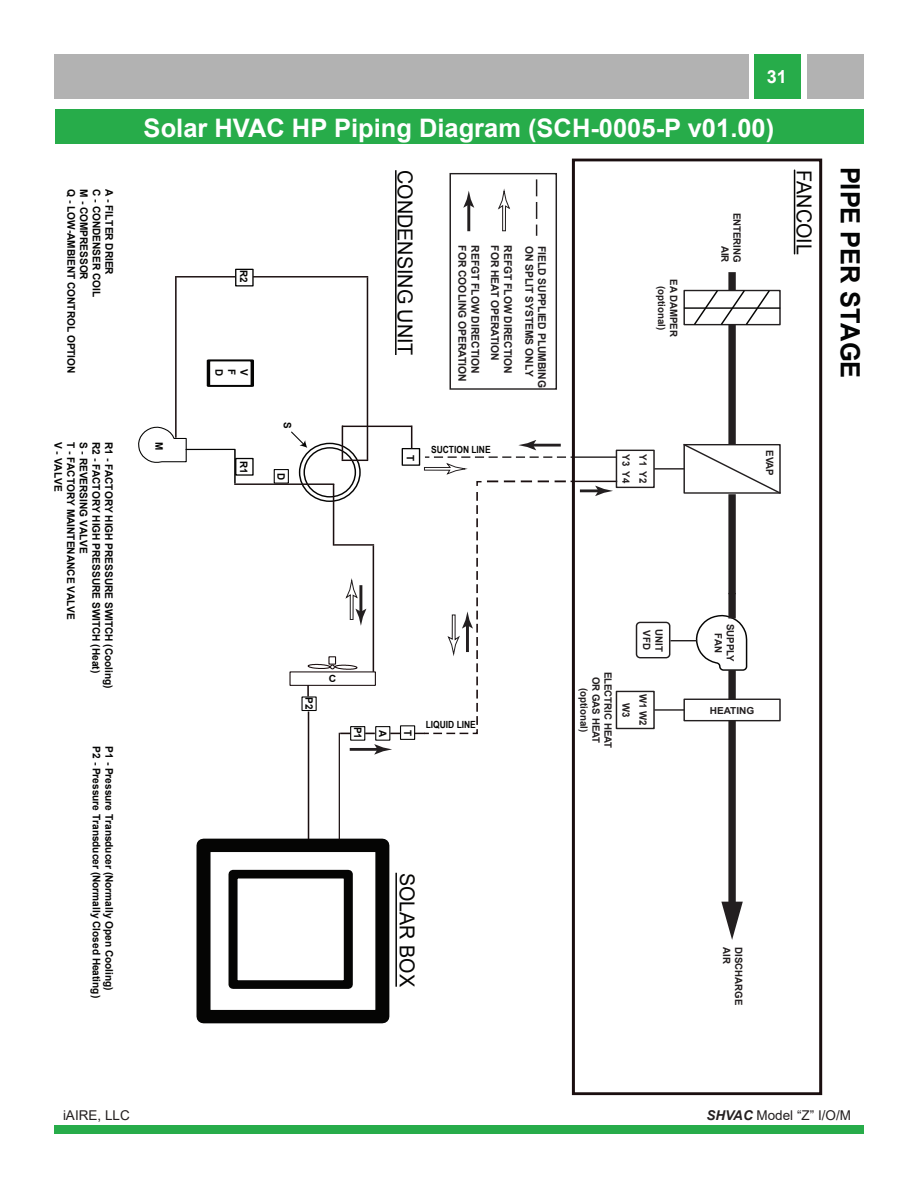
<style>
.page{position:relative;width:918px;height:1188px;background:#fff}
.page>*{position:absolute;margin:0;border:0;box-sizing:border-box;transform-origin:0 0}
.t1{font:700 26.55px "Arial";color:#030404;scale:.96 1}
.t2{font:700 25.5px "Arial";color:#fff}
.t3{font:20.55px "Arial";color:#050504;scale:.96 1}
.t4{font:20.55px "Arial";color:#050504;scale:.96 1}
.t5{font:700 18px "Arial";color:#fff}
.t6{font:13.5px "Arial";color:#231f20}
.t7{font:700 10.8px "Arial";color:#231f20;scale:.96 1}
.t8{font:700 10.5px "Arial";color:#050504;scale:.96 1}
.t9{font:700 10.5px "Arial";color:#050504;scale:.96 1}
.t10{font:700 10.35px "Arial";color:#050504;scale:.96 1}
.t11{font:700 10.35px "Arial";color:#050504;scale:.96 1}
.t12{font:700 10.05px/12.1px "Arial";color:#231f20;text-align:center;scale:.96 1}
.t13{font:700 9.9px "Arial Narrow";color:#050504;scale:1.04 1}
.t14{font:700 9.9px "Arial";color:#050504;scale:1.04 1}
.t15{font:700 9.6px "Arial";color:#231f20;scale:1.04 1}
.s1{font-style:inherit}
.s2{font-weight:700;font-style:italic}
</style>
<div class="page">
<div style="left:54px;top:55px;width:694px;height:44px;background:#b2b2b2"></div>
<div style="left:754px;top:55px;width:47px;height:44px;background:#27ac4a"></div>
<div style="left:54px;top:1126px;width:810px;height:8px;background:#27ac4a"></div>
<div style="left:807px;top:55px;width:57px;height:44px;background:#b2b2b2"></div>
<div style="left:56px;top:110px;width:808px;height:34px;background:#27ac4a"></div>
<div style="left:229px;top:870px;width:124px;height:119px;border:9px solid #050504"></div>
<div style="left:400px;top:725px;width:15px;height:15px;border:1px solid #050504"></div>
<div style="left:299px;top:443px;width:62px;height:59px;border:1px solid #050504;border-radius:50%"></div>
<div style="left:304px;top:447px;width:52px;height:51px;border:1px solid #050504;border-radius:50%"></div>
<hr style="left:530px;top:444px;width:31px;height:3px;background:#231f20">
<svg style="left:518px;top:440px;width:18px;height:10px"></svg>
<hr style="left:350px;top:748px;width:30px;height:3px;background:#231f20">
<svg style="left:374px;top:744px;width:18px;height:11px"></svg>
<div style="left:289px;top:671px;width:87px;height:15px;border:1px solid #1a0e0f"></div>
<svg style="left:307px;top:663px;width:51px;height:7px"></svg>
<div style="left:328px;top:656px;width:8px;height:9px;border:1px solid #1a0e0f"></div>
<svg style="left:291px;top:431px;width:16px;height:17px"></svg>
<div style="left:235px;top:458px;width:19px;height:18px;border:1px solid #050504"></div>
<div style="left:375px;top:726px;width:15px;height:15px;border:1px solid #050504"></div>
<svg style="left:138px;top:426px;width:98px;height:57px"></svg>
<svg style="left:536px;top:179px;width:1px;height:57px"></svg>
<div style="left:450px;top:173px;width:107px;height:217px;border:1px solid #231f20"></div>
<hr style="left:467px;top:202px;width:3px;height:29px;background:#231f20">
<svg style="left:463px;top:191px;width:11px;height:17px"></svg>
<svg style="left:498px;top:190px;width:12px;height:42px"></svg>
<hr style="left:395px;top:170px;width:2px;height:185px;background:#050504">
<svg style="left:571px;top:158px;width:252px;height:938px"></svg>
<svg style="left:415px;top:456px;width:160px;height:279px"></svg>
<div style="left:274px;top:469px;width:15px;height:15px;border:1px solid #050504"></div>
<svg style="left:345px;top:580px;width:21px;height:46px"></svg>
<div style="left:197px;top:838px;width:192px;height:185px;border:14px solid #050504"></div>
<hr style="left:396px;top:873px;width:1px;height:114px;background:#050504">
<div style="left:235px;top:269px;width:19px;height:18px;border:1px solid #050504"></div>
<div style="left:207px;top:359px;width:47px;height:28px;border:3px solid #050504"></div>
<div style="left:350px;top:726px;width:15px;height:15px;border:1px solid #050504"></div>
<hr style="left:307px;top:711px;width:3px;height:128px;background:#1a0e0f">
<hr style="left:338px;top:733px;width:2px;height:107px;background:#1a0e0f">
<div style="left:402px;top:448px;width:18px;height:18px;border:1px solid #050504"></div>
<hr style="left:174px;top:276px;width:3px;height:162px;background:#1a0e0f">
<hr style="left:366px;top:277px;width:3px;height:183px;background:#1a0e0f">
<hr style="left:253px;top:276px;width:115px;height:2px;background:#1a0e0f">
<hr style="left:176px;top:276px;width:59px;height:2px;background:#1a0e0f">
<hr style="left:342px;top:425px;width:69px;height:2px;background:#1a0e0f">
<svg style="left:342px;top:460px;width:26px;height:1px"></svg>
<hr style="left:342px;top:426px;width:1px;height:34px;background:#1a0e0f">
<svg style="left:411px;top:426px;width:1px;height:23px"></svg>
<hr style="left:234px;top:483px;width:100px;height:2px;background:#1a0e0f">
<hr style="left:333px;top:484px;width:1px;height:62px;background:#1a0e0f">
<hr style="left:334px;top:544px;width:40px;height:2px;background:#1a0e0f">
<hr style="left:372px;top:546px;width:3px;height:126px;background:#1a0e0f">
<p class="t9" style="left:116px;top:189px;width:91px;rotate:90deg">A - FILTER DRIER</p>
<p class="t8" style="left:79px;top:189px;width:193px;rotate:90deg">Q - LOW-AMBIENT CONTROL OPTION</p>
<p class="t8" style="left:91px;top:189px;width:96px;rotate:90deg">M - COMPRESSOR</p>
<p class="t9" style="left:104px;top:189px;width:114px;rotate:90deg">C - CONDENSER COIL</p>
<p class="t8" style="left:66px;top:442px;width:53px;rotate:90deg">V - VALVE</p>
<p class="t8" style="left:78px;top:442px;width:187px;rotate:90deg">T - FACTORY MAINTENANCE VALVE</p>
<p class="t8" style="left:91px;top:442px;width:118px;rotate:90deg">S - REVERSING VALVE</p>
<p class="t8" style="left:104px;top:442px;width:242px;rotate:90deg">R2 - FACTORY HIGH PRESSURE SWITCH (Heat)</p>
<p class="t8" style="left:116px;top:442px;width:259px;rotate:90deg">R1 - FACTORY HIGH PRESSURE SWITCH (Cooling)</p>
<p class="t8" style="left:104px;top:746px;width:264px;rotate:90deg">P2 - Pressure Transducer (Normally Closed Heating)</p>
<p class="t8" style="left:117px;top:746px;width:256px;rotate:90deg">P1 - Pressure Transducer (Normally Open Cooling)</p>
<h3 class="t5" style="left:767px;top:64px;width:22px">31</h3>
<p class="t2" style="left:144px;top:110px;width:632px">Solar HVAC HP Piping Diagram (SCH-0005-P v01.00)</p>
<p class="t10" style="left:251px;top:270px;width:15px;rotate:90deg">R<span class="s1">2</span></p>
<p class="t11" style="left:227px;top:369px;width:9px;rotate:90deg">D</p>
<p class="t11" style="left:239px;top:369px;width:8px;rotate:90deg">F</p>
<p class="t11" style="left:251px;top:369px;width:8px;rotate:90deg">V</p>
<p class="t3" style="left:419px;top:170px;width:194px;rotate:90deg">CONDENSING UNIT</p>
<p class="t7" style="left:470px;top:245px;width:143px;rotate:90deg">FOR COOLING OPERATION</p>
<p class="t7" style="left:483px;top:245px;width:135px;rotate:90deg">REFGT FLOW DIRECTION</p>
<p class="t7" style="left:502px;top:245px;width:122px;rotate:90deg">FOR HEAT OPERATION</p>
<p class="t7" style="left:515px;top:245px;width:135px;rotate:90deg">REFGT FLOW DIRECTION</p>
<p class="t7" style="left:537px;top:246px;width:138px;rotate:90deg">ON SPLIT SYSTEMS ONLY</p>
<p class="t7" style="left:549px;top:246px;width:150px;rotate:90deg">FIELD SUPPLIED PLUMBING</p>
<p class="t12" style="left:680px;top:279px;width:62px;rotate:90deg">EA DAMPER (optional)</p>
<p class="t12" style="left:743px;top:213px;width:54px;text-align:right;rotate:90deg">ENTERING<br>AIR</p>
<p class="t3" style="left:817px;top:170px;width:89px;rotate:90deg">FANCOIL</p>
<p class="t10" style="left:166px;top:442px;width:10px;rotate:90deg">M</p>
<p class="t10" style="left:251px;top:461px;width:15px;rotate:90deg">R<span class="s1">1</span></p>
<p class="t10" style="left:294px;top:422px;width:8px;rotate:90deg">S</p>
<p class="t11" style="left:288px;top:473px;width:9px;rotate:90deg">D</p>
<p class="t10" style="left:418px;top:455px;width:8px;rotate:90deg">T</p>
<p class="t13" style="left:431px;top:442px;width:59px">SUCTION LINE</p>
<p class="t12" style="left:632px;top:454px;width:32px;rotate:90deg">Y3 Y4</p>
<p class="t12" style="left:649px;top:454px;width:32px;rotate:90deg">Y1 Y2</p>
<p class="t12" style="left:776px;top:450px;width:28px;rotate:90deg">EVAP</p>
<p class="t1" style="left:869px;top:167px;width:222px;rotate:90deg">PIPE PER STAGE</p>
<p class="t11" style="left:316px;top:697px;width:14px;rotate:90deg">P2</p>
<p class="t14" style="left:329px;top:672px;width:9px">C</p>
<p class="t11" style="left:365px;top:727px;width:14px;rotate:90deg">P1</p>
<p class="t10" style="left:390px;top:730px;width:9px;rotate:90deg">A</p>
<p class="t10" style="left:415px;top:730px;width:8px;rotate:90deg">T</p>
<p class="t13" style="left:426px;top:717px;width:50px">LIQUID LINE</p>
<p class="t4" style="left:421px;top:873px;width:120px;rotate:90deg">SOLAR BOX</p>
<p class="t12" style="left:614px;top:672px;width:81px;rotate:90deg">ELECTRIC HEAT<br>OR GAS HEAT (optional)</p>
<p class="t12" style="left:653px;top:630px;width:22px;rotate:90deg">VFD</p>
<p class="t12" style="left:665px;top:629px;width:25px;rotate:90deg">UNIT</p>
<p class="t12" style="left:736px;top:624px;width:41px;rotate:90deg">SUPPLY<br>FAN</p>
<p class="t12" style="left:651px;top:694px;width:34px;line-height:17.1px;rotate:90deg">W1 W2<br>W3</p>
<p class="t15" style="left:710px;top:704px;width:44px">HEATING</p>
<p class="t12" style="left:732px;top:947px;width:19px;rotate:90deg">AIR</p>
<p class="t12" style="left:744px;top:947px;width:62px;rotate:90deg">DISCHARGE</p>
<p class="t6" style="left:63px;top:1106px;width:68px">iAIRE, LLC</p>
<p class="t6" style="left:706px;top:1106px;width:146px"><span class="s2">SHVAC</span> Model “Z” I/O/M</p>
</div>
